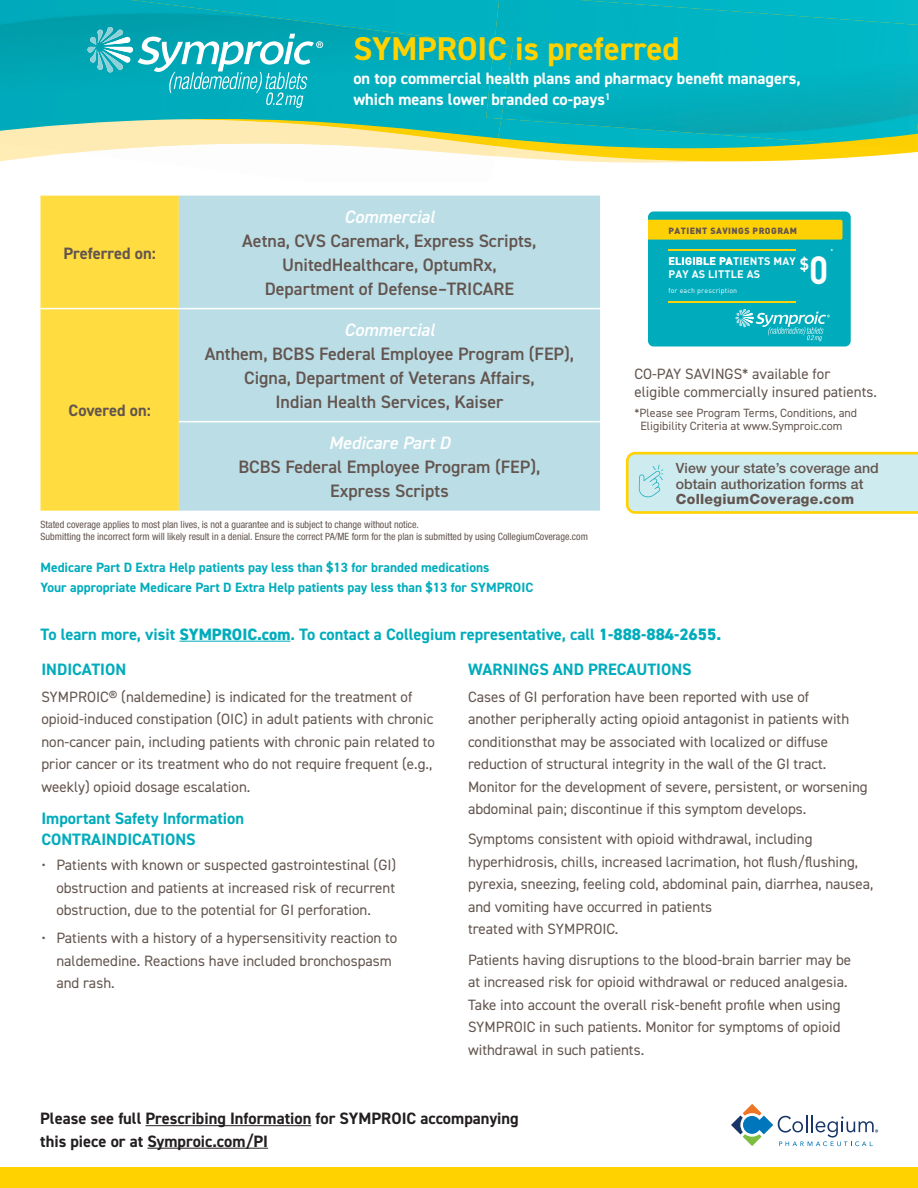
<style>
.page{position:relative;width:918px;height:1188px;background:#fff}
.page>*{position:absolute;margin:0;border:0;box-sizing:border-box;transform-origin:0 0}
.t1{font:700 38.85px "DIN Pro";color:#fff;scale:.91 1}
.t2{font:700 33px "DIN2014";color:#ffd200}
.t3{font:600 18px/24px "DIN2014";color:#63554f;text-align:center}
.t4{font:italic 600 18px "DIN2014";color:#fff}
.t5{font:700 16.5px/20.2px "DIN2014";color:#00acbc}
.t6{font:700 16.5px/22.5px "DIN2014";color:#231f20}
.t7{font:700 16.5px/21px "DIN2014";color:#fff}
.t8{font:700 16.5px "DIN2014";color:#63554f}
.t9{font:700 16.5px "DIN Pro";color:#fff;scale:.91 1}
.t10{font:15px/22.5px "DIN2014";color:#63554f}
.t11{font:500 14.1px/15.9px "Helvetica Neue LT Std";color:#63554f}
.t12{font:800 14.1px "Helvetica Neue LT Std";letter-spacing:.02em;color:#63554f}
.t13{font:700 13.5px/19.5px "DIN2014";color:#00acbc}
.t14{font:12px/13.5px "DIN2014";color:#63554f}
.t15{font:700 10.8px/13px "DIN Pro";letter-spacing:.02em;color:#fff}
.t16{font:condensed 10.05px/12.6px "Helvetica Neue LT Std";color:#63554f}
.t17{font:900 9px "DIN Pro";letter-spacing:.05em;color:#62544e}
.t18{font:7.05px "DIN Pro";letter-spacing:.025em;color:#fff}
.t19{font:500 5.85px "DIN Pro";color:#fff}
.s1{font-weight:800}
</style>
<div class="page">
<div style="left:0;top:1168px;width:918px;height:20px;background:#ffd200"></div>
<hr style="left:179px;top:641px;width:111px;height:1px;background:#00acbc">
<hr style="left:146px;top:1125px;width:165px;height:1px;background:#231f20">
<hr style="left:147px;top:1148px;width:121px;height:1px;background:#231f20">
<div style="left:40px;top:196px;width:139px;height:315px;background:#ffdd40"></div>
<div style="left:179px;top:196px;width:421px;height:315px;background:#bbdde6"></div>
<hr style="left:40px;top:308px;width:139px;height:1px;background:#fff">
<hr style="left:179px;top:308px;width:421px;height:1px;background:#fff">
<hr style="left:179px;top:421px;width:421px;height:1px;background:#fff">
<svg style="left:626px;top:452px;width:292px;height:62px;background:#d1e8d8"></svg>
<div style="left:648px;top:212px;width:203px;height:134px;background:#00acbc;border-radius:6px"></div>
<hr style="left:668px;top:249px;width:128px;height:1px;background:#fcd109">
<hr style="left:668px;top:301px;width:128px;height:1px;background:#fcd109">
<div style="left:648px;top:220px;width:195px;height:20px;background:#fed105"></div>
<svg style="left:736px;top:309px;width:94px;height:32px"></svg>
<svg style="left:731px;top:1104px;width:147px;height:42px"></svg>
<svg style="left:495px;top:148px;width:423px;height:14px;background:#fddd4f"></svg>
<img style="left:828px;top:143px;width:89px;height:6px">
<img style="left:498px;top:0;width:420px;height:143px">
<img style="left:0;top:146px;width:497px;height:10px">
<img style="left:0;top:138px;width:498px;height:8px">
<img style="left:0;top:0;width:501px;height:138px">
<img style="left:486px;top:45px;width:27px;height:74px">
<svg style="left:87px;top:27px;width:236px;height:81px;background:#2eb7c3"></svg>
<p class="t8" style="left:63px;top:242px;width:94px">Preferred on:</p>
<p class="t8" style="left:69px;top:399px;width:84px">Covered on:</p>
<h2 class="t2" style="left:353px;top:27px;width:328px">SYMPROIC is preferred</h2>
<p class="t7" style="left:353px;top:68px;width:449px">on top commercial health plans and pharmacy benefit managers, which means lower branded co-pays<sup>1</sup></p>
<p class="t4" style="left:344px;top:205px;width:92px">Commercial</p>
<p class="t3" style="left:242px;top:229px;width:296px">Aetna, CVS Caremark, Express Scripts,<br>UnitedHealthcare, OptumRx,<br>Department of Defense–TRICARE</p>
<p class="t17" style="left:668px;top:223px;width:130px">PATIENT SAVINGS PROGRAM</p>
<p class="t15" style="left:668px;top:254px;width:129px">ELIGIBLE PATIENTS MAY<br>PAY AS LITTLE AS</p>
<p class="t19" style="left:831px;top:247px;width:4px">*</p>
<p class="t9" style="left:800px;top:251px;width:12px">$</p>
<h1 class="t1" style="left:809px;top:239px;width:23px">0</h1>
<p class="t18" style="left:668px;top:285px;width:70px">for each prescription</p>
<p class="t4" style="left:344px;top:318px;width:92px">Commercial</p>
<p class="t3" style="left:205px;top:342px;width:371px">Anthem, BCBS Federal Employee Program (FEP),<br>Cigna, Department of Veterans Affairs,<br>Indian Health Services, Kaiser</p>
<p class="t4" style="left:329px;top:431px;width:123px">Medicare Part D</p>
<p class="t3" style="left:238px;top:455px;width:304px">BCBS Federal Employee Program (FEP),<br>Express Scripts</p>
<p class="t11" style="left:676px;top:460px;width:204px">View your state’s coverage and obtain authorization forms at</p>
<p class="t10" style="left:634px;top:365px;width:244px;line-height:18px">CO-PAY SAVINGS* available for eligible commercially insured patients.</p>
<p class="t14" style="left:640px;top:406px;width:218px;text-indent:-6px">*Please see Program Terms, Conditions, and<br>Eligibility Criteria at www.Symproic.com</p>
<p class="t12" style="left:676px;top:491px;width:180px">CollegiumCoverage.com</p>
<p class="t16" style="left:40px;top:518px;width:549px">Stated coverage applies to most plan lives, is not a guarantee and is subject to change without notice.<br>Submitting the incorrect form will likely result in a denial. Ensure the correct PA/ME form for the plan is submitted by using CollegiumCoverage.com</p>
<p class="t13" style="left:40px;top:558px;width:494px">Medicare Part D Extra Help patients pay less than $13 for branded medications<br>Your appropriate Medicare Part D Extra Help patients pay less than $13 for SYMPROIC</p>
<p class="t5" style="left:40px;top:624px;width:682px">To learn more, visit <span class="s1">SYMPROIC.com</span>. To contact a Collegium representative, call <span class="s1">1-888-884-2655.</span></p>
<p class="t5" style="left:41px;top:659px;width:86px">INDICATION</p>
<p class="t10" style="left:41px;top:685px;width:395px">SYMPROIC® (naldemedine) is indicated for the treatment of opioid-induced constipation (OIC) in adult patients with chronic non-cancer pain, including patients with chronic pain related to prior cancer or its treatment who do not require frequent (e.g., weekly) opioid dosage escalation.</p>
<p class="t5" style="left:41px;top:808px;width:204px">Important Safety Information<br>CONTRAINDICATIONS</p>
<p class="t10" style="left:56px;top:854px;width:341px;text-align:justify;text-indent:-15px">• Patients with known or suspected gastrointestinal (GI) obstruction and patients at increased risk of recurrent obstruction, due to the potential for GI perforation.</p>
<p class="t10" style="left:56px;top:927px;width:342px;text-indent:-15px">• Patients with a history of a hypersensitivity reaction to naldemedine. Reactions have included bronchospasm and rash.</p>
<p class="t5" style="left:468px;top:659px;width:225px">WARNINGS AND PRECAUTIONS</p>
<p class="t10" style="left:468px;top:685px;width:401px">Cases of GI perforation have been reported with use of<br>another peripherally acting opioid antagonist in patients with conditionsthat may be associated with localized or diffuse reduction of structural integrity in the wall of the GI tract.<br>Monitor for the development of severe, persistent, or worsening abdominal pain; discontinue if this symptom develops.</p>
<p class="t10" style="left:468px;top:828px;width:407px">Symptoms consistent with opioid withdrawal, including hyperhidrosis, chills, increased lacrimation, hot flush/flushing, pyrexia, sneezing, feeling cold, abdominal pain, diarrhea, nausea, and vomiting have occurred in patients<br>treated with SYMPROIC.</p>
<p class="t10" style="left:468px;top:948px;width:385px">Patients having disruptions to the blood-brain barrier may be at increased risk for opioid withdrawal or reduced analgesia.<br>Take into account the overall risk-benefit profile when using SYMPROIC in such patients. Monitor for symptoms of opioid withdrawal in such patients.</p>
<p class="t6" style="left:40px;top:1107px;width:480px">Please see full Prescribing Information for SYMPROIC accompanying this piece or at Symproic.com/PI</p>
</div>
